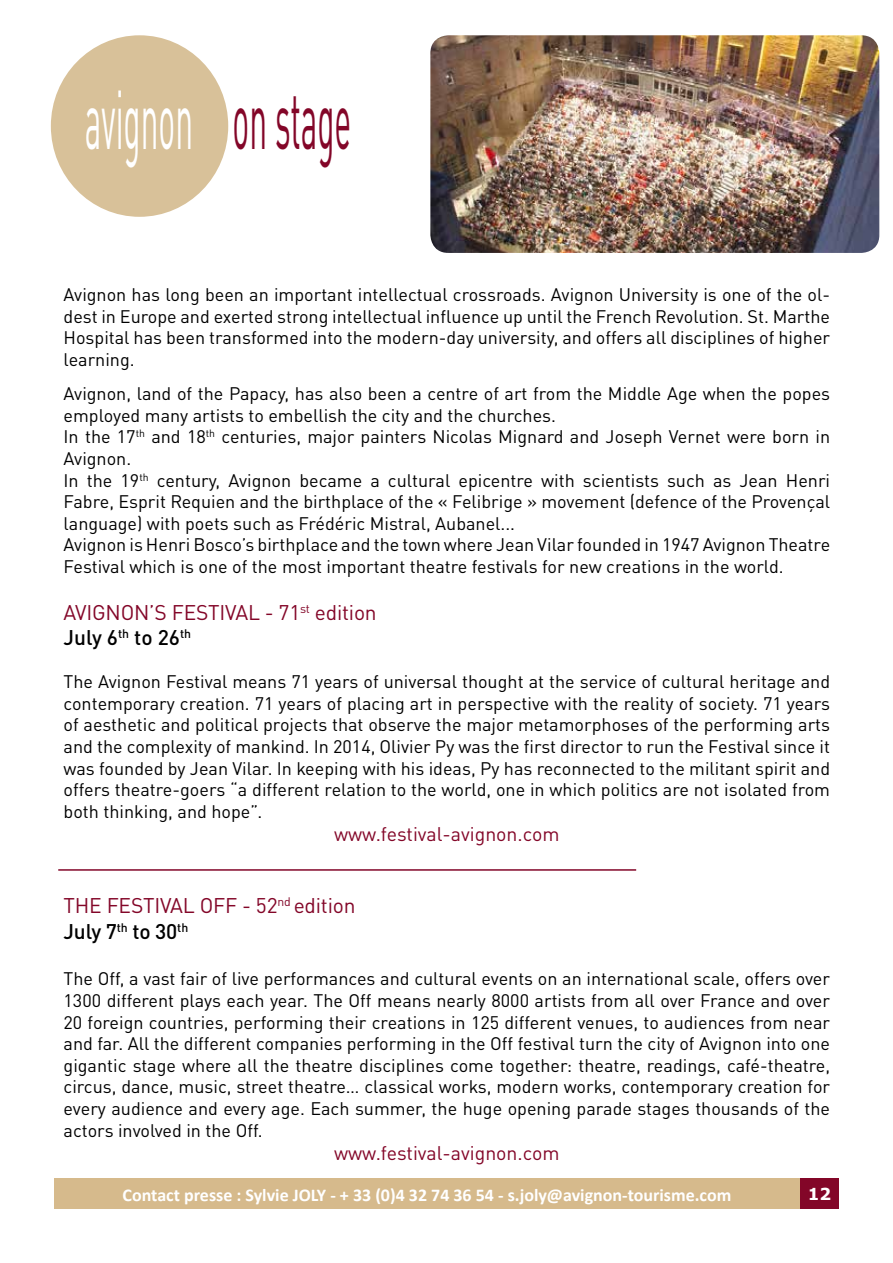
<style>
.page{position:relative;width:893px;height:1263px;background:#fff}
.page>*{position:absolute;margin:0;border:0;box-sizing:border-box;transform-origin:0 0}
.t1{font:82.05px "DIN Pro";color:#fff;scale:.39 1}
.t2{font:21px/25.2px "DIN Pro";letter-spacing:-.01em;color:#830628}
.t3{font:19.5px "DIN Pro";color:#830628}
.t4{font:18px/21.6px "DIN Pro";color:#000;text-align:justify}
.t5{font:700 18px "Calibri";color:#fff}
.t6{font:700 16.5px "Verdana";color:#fff}
.s1{color:#830628}
.s2{font-weight:500;color:#000}
</style>
<div class="page">
<div style="left:54px;top:1178px;width:746px;height:31px;background:#d6ba8c"></div>
<div style="left:800px;top:1178px;width:39px;height:31px;background:#830628"></div>
<div style="left:51px;top:35px;width:177px;height:182px;background:#d8c199;border-radius:50%"></div>
<img style="left:430px;top:35px;width:449px;height:218px">
<hr style="left:58px;top:869px;width:578px;height:2px;background:#830628">
<h1 class="t1" style="left:85px;top:55px;width:685px">avignon <span class="s1">on stage</span></h1>
<p class="t4" style="left:64px;top:282px;width:768px">Avignon has long been an important intellectual crossroads. Avignon University is one of the ol&shy;dest in Europe and exerted strong intellectual influence up until the French Revolution. St. Marthe Hospital has been transformed into the modern-day university, and offers all disciplines of higher learning.</p>
<p class="t4" style="left:64px;top:381px;width:768px;text-align:left">Avignon, land of the Papacy, has also been a centre of art from the Middle Age when the popes employed many artists to embellish the city and the churches.<br>In the 17<sup>th</sup> and 18<sup>th</sup> centuries, major painters Nicolas Mignard and Joseph Vernet were born in Avignon.<br>In the 19<sup>th</sup> century, Avignon became a cultural epicentre with scientists such as Jean Henri Fabre, Esprit Requien and the birthplace of the « Felibrige » movement (defence of the Provençal language) with poets such as Frédéric Mistral, Aubanel...<br>Avignon is Henri Bosco’s birthplace and the town where Jean Vilar founded in 1947 Avignon Theatre Festival which is one of the most important theatre festivals for new creations in the world.</p>
<p class="t2" style="left:64px;top:598px;width:315px">AVIGNON’S FESTIVAL - 71<sup>st</sup> edition<br><span class="s2">July 6</span><sup>th</sup> <span class="s2">to 26</span><sup>th</sup></p>
<p class="t4" style="left:64px;top:669px;width:768px">The Avignon Festival means 71 years of universal thought at the service of cultural heritage and contemporary creation. 71 years of placing art in perspective with the reality of society. 71 years of aesthetic and political projects that observe the major metamorphoses of the performing arts and the complexity of mankind. In 2014, Olivier Py was the first director to run the Festival since it was founded by Jean Vilar. In keeping with his ideas, Py has reconnected to the militant spirit and offers theatre-goers “a different relation to the world, one in which politics are not isolated from both thinking, and hope”.</p>
<p class="t3" style="left:334px;top:819px;width:227px">www.festival-avignon.com</p>
<p class="t2" style="left:64px;top:891px;width:293px">THE FESTIVAL OFF - 52<sup>nd</sup> edition<br><span class="s2">July 7</span><sup>th</sup> <span class="s2">to 30</span><sup>th</sup></p>
<p class="t4" style="left:64px;top:966px;width:768px">The Off, a vast fair of live performances and cultural events on an international scale, offers over 1300 different plays each year. The Off means nearly 8000 artists from all over France and over 20 foreign countries, performing their creations in 125 different venues, to audiences from near and far. All the different companies performing in the Off festival turn the city of Avignon into one gigantic stage where all the theatre disciplines come together: theatre, readings, café-theatre, circus, dance, music, street theatre… classical works, modern works, contemporary creation for every audience and every age. Each summer, the huge opening parade stages thousands of the actors involved in the Off.</p>
<p class="t3" style="left:334px;top:1137px;width:227px">www.festival-avignon.com</p>
<p class="t5" style="left:123px;top:1183px;width:610px">Contact presse : Sylvie JOLY - + 33 (0)4 32 74 36 54 - s.joly@avignon-tourisme.com</p>
<p class="t6" style="left:808px;top:1183px;width:25px">12</p>
</div>
